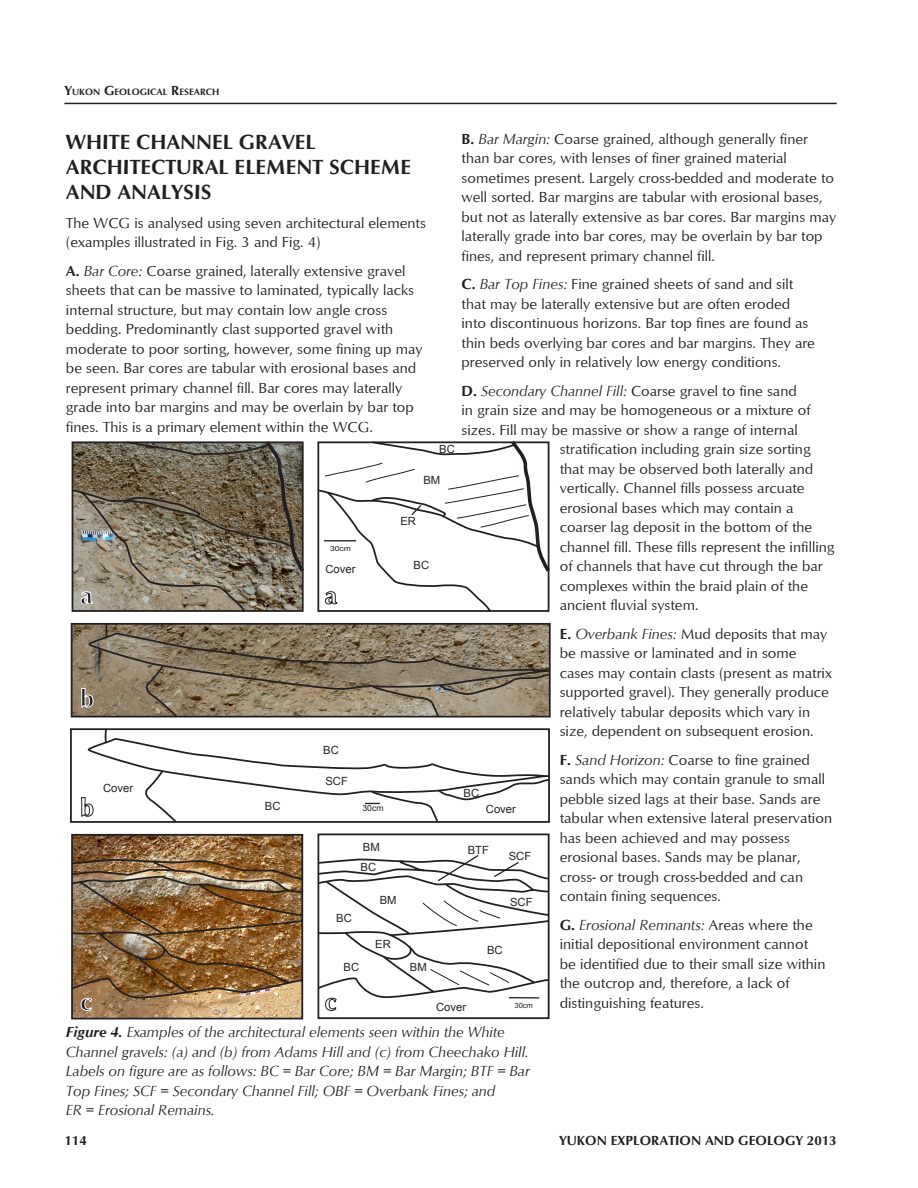
<style>
.page{position:relative;width:918px;height:1188px;background:#fff}
.page>*{position:absolute;margin:0;border:0;box-sizing:border-box;transform-origin:0 0}
.t1{font:700 24.75px "Optimum";color:#231f20}
.t2{font:700 21px/25.2px "Optimum";color:#231f20}
.t3{font:15px/19.5px "Optimum";color:#231f20}
.t4{font:italic 15px/19.5px "Optimum";color:#231f20}
.t5{font:700 13.5px "Optimum";color:#231f20}
.t6{font:11.25px "Arial";color:#231f20}
.t7{font:700 9.45px "Optimum";color:#231f20}
.t8{font:8.4px "Arial";color:#231f20}
.t9{font:7.35px "Arial";color:#231f20}
.t10{font:7.2px "Arial";color:#231f20;scale:1.2 1}
.s1{font-size:13.5px}
.s2{font-weight:700}
.s3{font-style:italic}
</style>
<div class="page">
<hr style="left:64px;top:103px;width:773px;height:1px;background:#231f20">
<img style="left:74px;top:837px;width:226px;height:179px">
<div style="left:71px;top:834px;width:232px;height:185px;border:2px solid #231f20"></div>
<div style="left:318px;top:834px;width:232px;height:185px;border:2px solid #231f20"></div>
<svg style="left:71px;top:441px;width:233px;height:171px;background:#7b715f"></svg>
<svg style="left:81px;top:622px;width:470px;height:96px;background:#897b65"></svg>
<img style="left:71px;top:858px;width:233px;height:153px">
<svg style="left:317px;top:441px;width:233px;height:171px"></svg>
<svg style="left:81px;top:728px;width:469px;height:95px"></svg>
<svg style="left:317px;top:854px;width:233px;height:157px"></svg>
<p class="t7" style="left:64px;top:86px;width:157px"><span class="s1">Y</span>UKON <span class="s1">G</span>EOLOGICAL <span class="s1">R</span>ESEARCH</p>
<p class="t3" style="left:462px;top:129px;width:376px"><span class="s2">B.</span> <span class="s3">Bar Margin:</span> Coarse grained, although generally finer than bar cores, with lenses of finer grained material sometimes present. Largely cross-bedded and moderate to well sorted. Bar margins are tabular with erosional bases, but not as laterally extensive as bar cores. Bar margins may laterally grade into bar cores, may be overlain by bar top fines, and represent primary channel fill.</p>
<p class="t3" style="left:462px;top:274px;width:355px"><span class="s2">C.</span> <span class="s3">Bar Top Fines:</span> Fine grained sheets of sand and silt that may be laterally extensive but are often eroded into discontinuous horizons. Bar top fines are found as thin beds overlying bar cores and bar margins. They are preserved only in relatively low energy conditions.</p>
<p class="t3" style="left:462px;top:381px;width:337px"><span class="s2">D.</span> <span class="s3">Secondary Channel Fill:</span> Coarse gravel to fine sand</p>
<p class="t3" style="left:462px;top:400px;width:351px">in grain size and may be homogeneous or a mixture of</p>
<p class="t3" style="left:462px;top:420px;width:338px">sizes. Fill may be massive or show a range of internal</p>
<p class="t3" style="left:560px;top:439px;width:253px">stratification including grain size sorting</p>
<p class="t3" style="left:560px;top:459px;width:255px">that may be observed both laterally and</p>
<p class="t3" style="left:560px;top:478px;width:246px">vertically. Channel fills possess arcuate</p>
<p class="t3" style="left:560px;top:498px;width:235px">erosional bases which may contain a</p>
<p class="t3" style="left:560px;top:517px;width:254px">coarser lag deposit in the bottom of the</p>
<p class="t3" style="left:560px;top:537px;width:276px">channel fill. These fills represent the infilling</p>
<p class="t3" style="left:560px;top:556px;width:264px">of channels that have cut through the bar</p>
<p class="t3" style="left:560px;top:576px;width:250px">complexes within the braid plain of the</p>
<p class="t3" style="left:560px;top:595px;width:140px">ancient fluvial system.</p>
<p class="t3" style="left:560px;top:624px;width:274px"><span class="s2">E.</span> <span class="s3">Overbank Fines:</span> Mud deposits that may be massive or laminated and in some cases may contain clasts (present as matrix supported gravel). They generally produce relatively tabular deposits which vary in size, dependent on subsequent erosion.</p>
<p class="t3" style="left:560px;top:750px;width:274px"><span class="s2">F.</span> <span class="s3">Sand Horizon:</span> Coarse to fine grained sands which may contain granule to small pebble sized lags at their base. Sands are tabular when extensive lateral preservation has been achieved and may possess erosional bases. Sands may be planar, cross- or trough cross-bedded and can contain fining sequences.</p>
<p class="t3" style="left:560px;top:915px;width:267px"><span class="s2">G.</span> <span class="s3">Erosional Remnants:</span> Areas where the initial depositional environment cannot be identified due to their small size within the outcrop and, therefore, a lack of distinguishing features.</p>
<h2 class="t2" style="left:66px;top:129px;width:344px">WHITE CHANNEL G RAVEL<br>ARCHITECTURAL ELEMENT SCHEME<br>AND ANALYSIS</h2>
<p class="t3" style="left:66px;top:212px;width:362px">The WCG is analysed using seven architectural elements (examples illustrated in Fig. 3 and Fig. 4)</p>
<p class="t3" style="left:66px;top:260px;width:358px"><span class="s2">A.</span> <span class="s3">Bar Core:</span> Coarse grained, laterally extensive gravel sheets that can be massive to laminated, typically lacks internal structure, but may contain low angle cross bedding. Predominantly clast supported gravel with moderate to poor sorting, however, some fining up may be seen. Bar cores are tabular with erosional bases and represent primary channel fill. Bar cores may laterally grade into bar margins and may be overlain by bar top fines. This is a primary element within the WCG.</p>
<p class="t6" style="left:439px;top:442px;width:17px">BC</p>
<p class="t6" style="left:423px;top:473px;width:18px">BM</p>
<p class="t6" style="left:400px;top:514px;width:17px">ER</p>
<p class="t10" style="left:330px;top:544px;width:19px">30cm</p>
<p class="t6" style="left:414px;top:558px;width:17px">BC</p>
<p class="t6" style="left:325px;top:562px;width:32px">Cover</p>
<h1 class="t1" style="left:80px;top:581px;width:14px">A</h1>
<h1 class="t1" style="left:80px;top:684px;width:15px">B</h1>
<p class="t6" style="left:323px;top:743px;width:17px">BC</p>
<p class="t6" style="left:325px;top:774px;width:24px">SCF</p>
<p class="t6" style="left:103px;top:781px;width:32px">Cover</p>
<p class="t6" style="left:464px;top:786px;width:17px">BC</p>
<p class="t6" style="left:265px;top:799px;width:17px">BC</p>
<p class="t6" style="left:486px;top:801px;width:32px">Cover</p>
<p class="t8" style="left:363px;top:803px;width:22px">30cm</p>
<p class="t6" style="left:363px;top:840px;width:18px">BM</p>
<p class="t6" style="left:468px;top:842px;width:23px">BTF</p>
<p class="t6" style="left:509px;top:848px;width:24px">SCF</p>
<p class="t6" style="left:361px;top:860px;width:17px">BC</p>
<p class="t6" style="left:380px;top:892px;width:18px">BM</p>
<p class="t6" style="left:510px;top:894px;width:24px">SCF</p>
<p class="t6" style="left:336px;top:911px;width:17px">BC</p>
<p class="t6" style="left:375px;top:937px;width:17px">ER</p>
<p class="t6" style="left:487px;top:943px;width:17px">BC</p>
<p class="t6" style="left:344px;top:960px;width:17px">BC</p>
<p class="t6" style="left:410px;top:960px;width:18px">BM</p>
<h1 class="t1" style="left:80px;top:987px;width:13px">C</h1>
<p class="t4" style="left:66px;top:1022px;width:465px"><span class="s2">Figure 4.</span> Examples of the architectural elements seen within the White Channel gravels: (a) and (b) from Adams Hill and (c) from Cheechako Hill.<br>Labels on figure are as follows: BC = Bar Core; BM = Bar Margin; BTF = Bar Top Fines; SCF = Secondary Channel Fill; OBF = Overbank Fines; and<br>ER = Erosional Remains.</p>
<p class="t6" style="left:436px;top:999px;width:32px">Cover</p>
<p class="t9" style="left:515px;top:1001px;width:20px">30cm</p>
<p class="t5" style="left:64px;top:1133px;width:24px">114</p>
<p class="t5" style="left:559px;top:1133px;width:279px">YUKON EXPLORATION AND GEOLOGY 2013</p>
</div>
